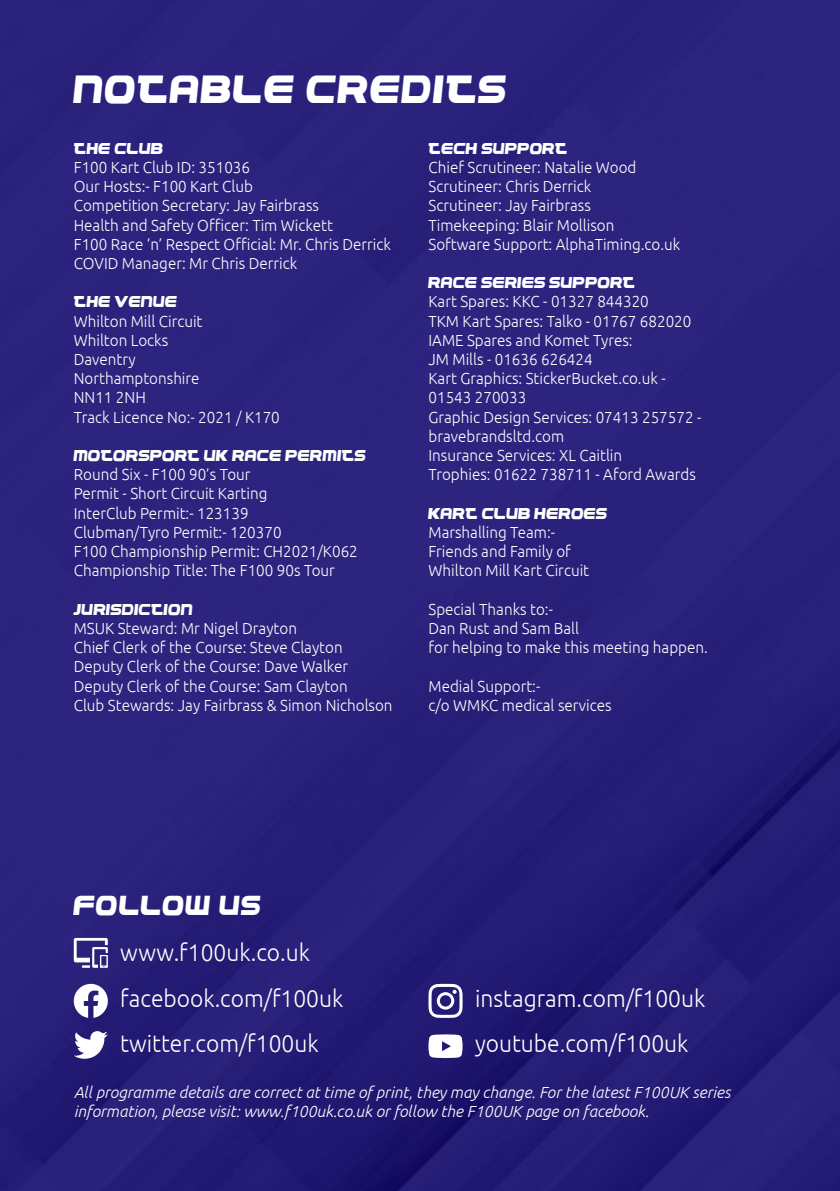
<style>
.page{position:relative;width:840px;height:1191px;background:#fff}
.page>*{position:absolute;margin:0;border:0;box-sizing:border-box;transform-origin:0 0}
.t1{font:40px "F100 UK ZERO";letter-spacing:.075em;color:#fff}
.t2{font:28px "F100 UK ZERO";letter-spacing:.075em;color:#fff}
.t3{font:300 24px/45.8px "Ubuntu";color:#fff;scale:.95 1}
.t4{font:300 16px/19.2px "Ubuntu";color:#fff;scale:.95 1}
.t5{font:italic 300 16px/19.2px "Ubuntu";color:#fff}
.t6{font:16px "F100 UK";letter-spacing:.05em;color:#fff}
</style>
<div class="page">
<img style="left:0;top:0;width:839px;height:1191px">
<svg style="left:74px;top:938px;width:34px;height:29px"></svg>
<svg style="left:428px;top:984px;width:34px;height:34px"></svg>
<svg style="left:74px;top:984px;width:34px;height:34px"></svg>
<svg style="left:74px;top:1031px;width:34px;height:27px"></svg>
<svg style="left:428px;top:1034px;width:34px;height:24px"></svg>
<h1 class="t1" style="left:74px;top:68px;width:433px">NOTABLE CREDITS</h1>
<p class="t6" style="left:74px;top:140px;width:90px">THE CLUB</p>
<p class="t4" style="left:74px;top:157px;width:335px">F100 Kart Club ID: 351036<br>Our Hosts:- F100 Kart Club<br>Competition Secretary: Jay Fairbrass<br>Health and Safety Officer: Tim Wickett<br>F100 Race ‘n’ Respect Official: Mr. Chris Derrick COVID Manager: Mr Chris Derrick</p>
<p class="t6" style="left:74px;top:293px;width:104px">THE VENUE</p>
<p class="t4" style="left:74px;top:311px;width:218px">Whilton Mill Circuit<br>Whilton Locks<br>Daventry<br>Northamptonshire<br>NN11 2NH<br>Track Licence No:- 2021 / K170</p>
<p class="t6" style="left:74px;top:447px;width:293px">MOTORSPORT UK RACE PERMITS</p>
<p class="t4" style="left:74px;top:464px;width:300px">Round Six - F100 90’s Tour<br>Permit - Short Circuit Karting<br>InterClub Permit:- 123139<br>Clubman/Tyro Permit:- 120370<br>F100 Championship Permit: CH2021/K062<br>Championship Title: The F100 90s Tour</p>
<p class="t6" style="left:74px;top:600px;width:120px">JURISDICTION</p>
<p class="t4" style="left:74px;top:618px;width:337px">MSUK Steward: Mr Nigel Drayton<br>Chief Clerk of the Course: Steve Clayton Deputy Clerk of the Course: Dave Walker Deputy Clerk of the Course: Sam Clayton<br>Club Stewards: Jay Fairbrass &amp; Simon Nicholson</p>
<p class="t6" style="left:428px;top:140px;width:140px">TECH SUPPORT</p>
<p class="t4" style="left:428px;top:157px;width:266px">Chief Scrutineer: Natalie Wood<br>Scrutineer: Chris Derrick<br>Scrutineer: Jay Fairbrass<br>Timekeeping: Blair Mollison<br>Software Support: AlphaTiming.co.uk</p>
<p class="t6" style="left:428px;top:274px;width:208px">RACE SERIES SUPPORT</p>
<p class="t4" style="left:428px;top:292px;width:288px">Kart Spares: KKC - 01327 844320<br>TKM Kart Spares: Talko - 01767 682020<br>IAME Spares and Komet Tyres:<br>JM Mills - 01636 626424<br>Kart Graphics: StickerBucket.co.uk -<br>01543 270033<br>Graphic Design Services: 07413 257572 - bravebrandsltd.com<br>Insurance Services: XL Caitlin<br>Trophies: 01622 738711 - Aford Awards</p>
<p class="t6" style="left:428px;top:504px;width:180px">KART CLUB HEROES</p>
<p class="t4" style="left:428px;top:522px;width:170px">Marshalling Team:-<br>Friends and Family of<br>Whilton Mill Kart Circuit</p>
<p class="t4" style="left:428px;top:599px;width:295px">Special Thanks to:-<br>Dan Rust and Sam Ball<br>for helping to make this meeting happen.</p>
<p class="t4" style="left:428px;top:676px;width:194px">Medial Support:-<br>c/o WMKC medical services</p>
<h2 class="t2" style="left:74px;top:890px;width:187px">FOLLOW US</h2>
<h3 class="t3" style="left:120px;top:928px;width:236px">www.f100uk.co.uk facebook.com/f100uk twitter.com/f100uk</h3>
<h3 class="t3" style="left:475px;top:974px;width:244px">instagram.com/f100uk youtube.com/f100uk</h3>
<p class="t5" style="left:74px;top:1082px;width:658px">All programme details are correct at time of print, they may change. For the latest F100UK series information, please visit: www.f100uk.co.uk or follow the F100UK page on facebook.</p>
</div>
